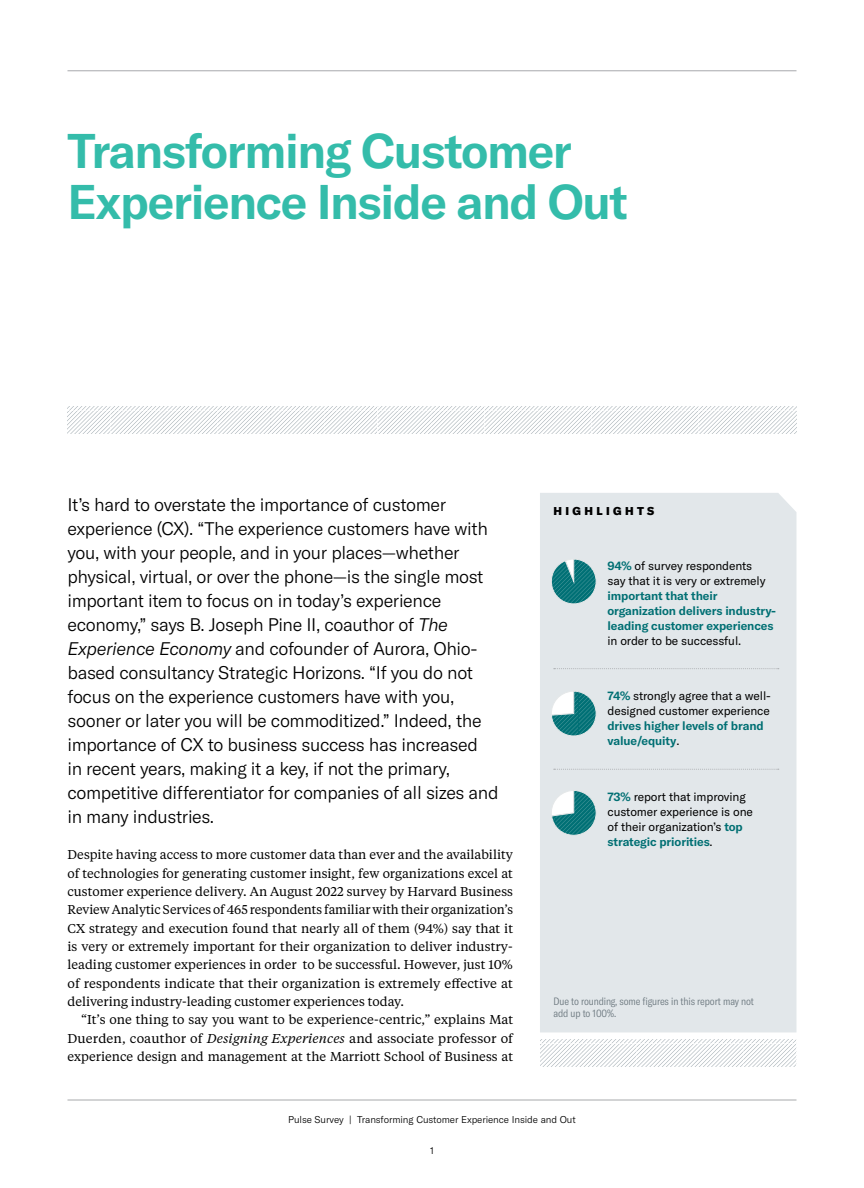
<style>
.page{position:relative;width:864px;height:1188px;background:#fff}
.page>*{position:absolute;margin:0;border:0;box-sizing:border-box;transform-origin:0 0}
.INT_TITLE{font:600 48px/51px "GT America";letter-spacing:-.03em;color:#34bcaa}
.INT_INTRO{font:300 18px/24px "GT America";letter-spacing:-.02em;color:#000}
.INT_BODY_FIRST{font:12.75px/18.3px "Tiempos Text";color:#000;text-align:justify}
.INT_BODY{font:12.75px/18.3px "Tiempos Text";color:#000;text-align:justify}
.HIGHLIGHTS_TEXT{font:600 12px/15px "GT America";letter-spacing:-.01em;color:#006f73}
.HIGHLIGHTS_TEXT-2{font:12px/15px "GT America";letter-spacing:-.01em;color:#000}
.HIGHLIGHTS_TEXT_LAST{font:12px/15px "GT America";letter-spacing:-.01em;color:#000}
.HIGHLIGHTS_B-HED{font:900 11.25px "GT America";letter-spacing:.3em;color:#000}
.METHODOLOGY_ITEM{font:300 condensed 10.5px/12px "GT America";letter-spacing:-.01em;color:#6a767d}
.t1{font:300 9.75px "GT America";letter-spacing:-.01em;color:#000}
.s1{font-style:italic}
.s2{font-weight:400;color:#000}
.s3{font-weight:600;color:#006f73}
</style>
<div class="page">
<hr style="left:0;top:0;width:1px;height:1188px;background:#e2e7ea">
<svg style="left:68px;top:407px;width:728px;height:27px"></svg>
<svg style="left:540px;top:1040px;width:256px;height:26px"></svg>
<hr style="left:68px;top:1100px;width:728px;height:1px;background:#a7a9ac">
<hr style="left:68px;top:70px;width:728px;height:1px;background:#a7a9ac">
<div style="left:540px;top:493px;width:256px;height:539px;background:#e2e7ea"></div>
<svg style="left:550px;top:690px;width:47px;height:47px"></svg>
<svg style="left:550px;top:790px;width:47px;height:46px"></svg>
<svg style="left:550px;top:558px;width:47px;height:47px;background:#5ca1a4"></svg>
<svg style="left:554px;top:668px;width:225px;height:1px"></svg>
<svg style="left:554px;top:769px;width:225px;height:1px"></svg>
<p class="INT_TITLE" style="left:68px;top:125px;width:562px">Transforming Customer<br>Experience Inside and Out</p>
<p class="INT_INTRO" style="left:68px;top:493px;width:433px">It’s hard to overstate the importance of customer experience (CX). “The experience customers have with you, with your people, and in your places—whether physical, virtual, or over the phone—is the single most important item to focus on in today’s experience economy,” says B. Joseph Pine II, coauthor of <span class="s1">The Experience Economy</span> and cofounder of Aurora, Ohio&shy;based consultancy Strategic Horizons. “If you do not focus on the experience customers have with you, sooner or later you will be commoditized.” Indeed, the importance of CX to business success has increased<br>in recent years, making it a key, if not the primary, competitive differentiator for companies of all sizes and in many industries.</p>
<p class="INT_BODY_FIRST" style="left:68px;top:845px;width:447px">Despite having access to more customer data than ever and the availability of technologies for generating customer insight, few organizations excel at customer experience delivery. An August 2022 survey by Harvard Business Review Analytic Services of 465 respondents familiar with their organization’s CX strategy and execution found that nearly all of them (94%) say that it is very or extremely important for their organization to deliver industry&shy;leading customer experiences in order to be successful. However, just 10% of respondents indicate that their organization is extremely effective at delivering industry-leading customer experiences today.</p>
<p class="INT_BODY" style="left:68px;top:1010px;width:447px;text-indent:14px">“It’s one thing to say you want to be experience-centric,” explains Mat Duerden, coauthor of <span class="s1">Designing Experiences</span> and associate professor of experience design and management at the Marriott School of Business at</p>
<p class="HIGHLIGHTS_B-HED" style="left:554px;top:504px;width:102px">HIGHLIGHTS</p>
<p class="HIGHLIGHTS_TEXT" style="left:608px;top:558px;width:170px">94% <span class="s2">of survey respondents<br>say that it is very or extremely </span>important that their organization delivers industry&shy;leading customer experiences <span class="s2">in order to be successful.</span></p>
<p class="HIGHLIGHTS_TEXT-2" style="left:608px;top:688px;width:165px"><span class="s3">74%</span> strongly agree that a well&shy;designed customer experience <span class="s3">drives higher levels of brand value/equity</span>.</p>
<p class="HIGHLIGHTS_TEXT_LAST" style="left:608px;top:789px;width:147px"><span class="s3">73%</span> report that improving customer experience is one of their organization’s <span class="s3">top strategic priorities</span>.</p>
<p class="METHODOLOGY_ITEM" style="left:554px;top:995px;width:202px">Due to rounding, some figures in this report may not add up to 100%.</p>
<p class="t1" style="left:288px;top:1114px;width:289px">Pulse Survey | Transforming Customer Experience Inside and Out</p>
<p class="t1" style="left:430px;top:1145px;width:5px">1</p>
</div>
